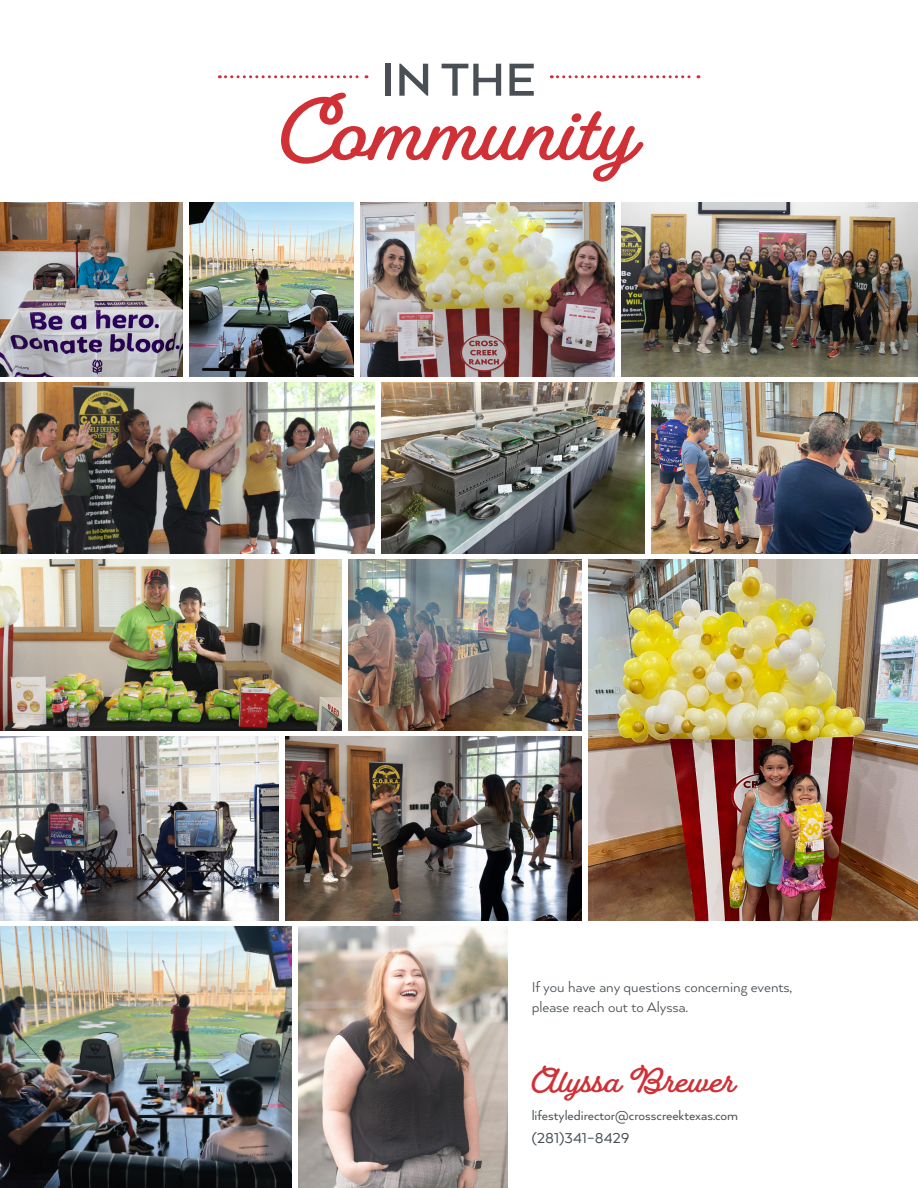
<style>
.page{position:relative;width:918px;height:1188px;background:#fff}
.page>*{position:absolute;margin:0;border:0;box-sizing:border-box;transform-origin:0 0}
.t1{font:700 79.8px "Fairwater Script";color:#cf3137}
.t2{font:700 53.4px "Arquitecta";color:#494f54}
.t3{font:700 31.2px "Fairwater Script";color:#cf3137}
.t4{font:16.5px/20.2px "Arquitecta";color:#494f54}
.t5{font:16.5px "Arquitecta";color:#494f54}
.t6{font:15px "Arquitecta";color:#494f54}
</style>
<div class="page">
<img style="left:381px;top:382px;width:537px;height:172px">
<img style="left:0;top:736px;width:279px;height:185px">
<img style="left:360px;top:203px;width:255px;height:174px">
<img style="left:588px;top:559px;width:330px;height:362px">
<img style="left:285px;top:736px;width:297px;height:185px">
<svg style="left:219px;top:75px;width:148px;height:3px"></svg>
<svg style="left:551px;top:75px;width:148px;height:3px"></svg>
<img style="left:0;top:203px;width:354px;height:174px">
<img style="left:0;top:382px;width:375px;height:172px">
<img style="left:0;top:559px;width:582px;height:172px">
<img style="left:621px;top:203px;width:297px;height:174px">
<div style="left:183px;top:203px;width:5px;height:176px;background:#fff"></div>
<div style="left:342px;top:555px;width:5px;height:178px;background:#fff"></div>
<img style="left:298px;top:926px;width:209px;height:262px">
<img style="left:0;top:926px;width:292px;height:262px">
<div style="left:645px;top:379px;width:6px;height:177px;background:#fff"></div>
<p class="t2" style="left:382px;top:46px;width:156px">IN THE</p>
<p class="t1" style="left:281px;top:85px;width:357px">Community</p>
<p class="t4" style="left:532px;top:976px;width:262px">If you have any questions concerning events, please reach out to Alyssa.</p>
<p class="t3" style="left:532px;top:1063px;width:206px">Alyssa Brewer</p>
<p class="t6" style="left:532px;top:1106px;width:208px">lifestyledirector@crosscreektexas.com</p>
<p class="t5" style="left:532px;top:1128px;width:99px">(281)341–8429</p>
</div>
